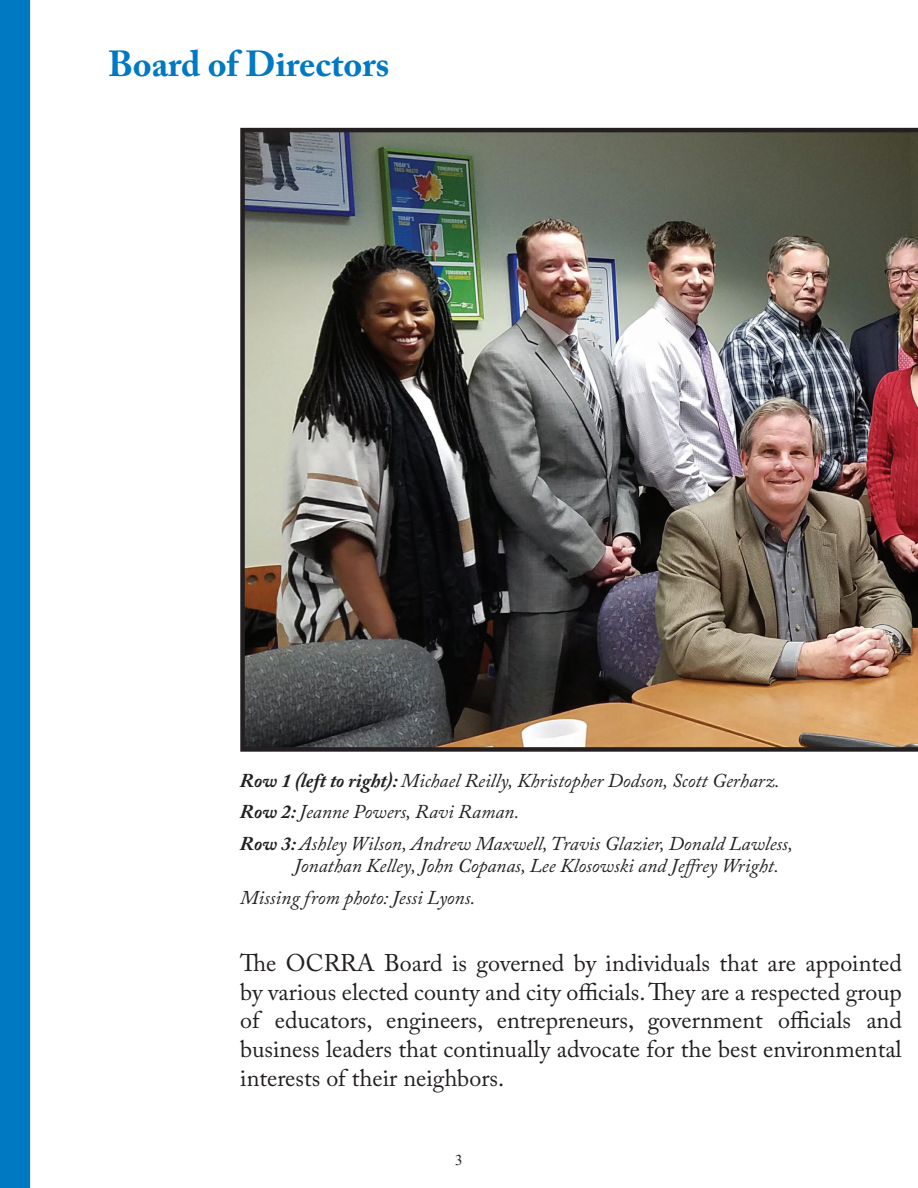
<style>
.page{position:relative;width:918px;height:1188px;background:#fff}
.page>*{position:absolute;margin:0;border:0;box-sizing:border-box;transform-origin:0 0}
.t1{font:700 36px "Adobe Caslon Pro";color:#0079c2}
.t2{font:24px/28.8px "Adobe Caslon Pro";color:#231f20;text-align:justify}
.t3{font:italic 19.5px/31.5px "Adobe Caslon Pro";color:#231f20}
.t4{font:15px "Times New Roman";color:#231f20}
.s1{font-weight:700}
</style>
<div class="page">
<div style="left:0;top:0;width:30px;height:1188px;background:#0079c2"></div>
<img style="left:240px;top:128px;width:678px;height:624px">
<h1 class="t1" style="left:108px;top:42px;width:283px">Board of Directors</h1>
<p class="t3" style="left:240px;top:764px;width:554px"><span class="s1">Row 1 (left to right):</span> Michael Reilly, Khristopher Dodson, Scott Gerharz.<br><span class="s1">Row 2:</span> Jeanne Powers, Ravi Raman.<br><span class="s1">Row 3:</span> Ashley Wilson, Andrew Maxwell, Travis Glazier, Donald Lawless,</p>
<p class="t3" style="left:240px;top:850px;width:540px;text-indent:54px">Jonathan Kelley, John Copanas, Lee Klosowski and Jeffrey Wright.<br>Missing from photo: Jessi Lyons.</p>
<p class="t2" style="left:240px;top:948px;width:663px">The OCRRA Board is governed by individuals that are appointed by various elected county and city officials. They are a respected group of educators, engineers, entrepreneurs, government officials and business leaders that continually advocate for the best environmental interests of their neighbors.</p>
<p class="t4" style="left:455px;top:1150px;width:9px">3</p>
</div>
